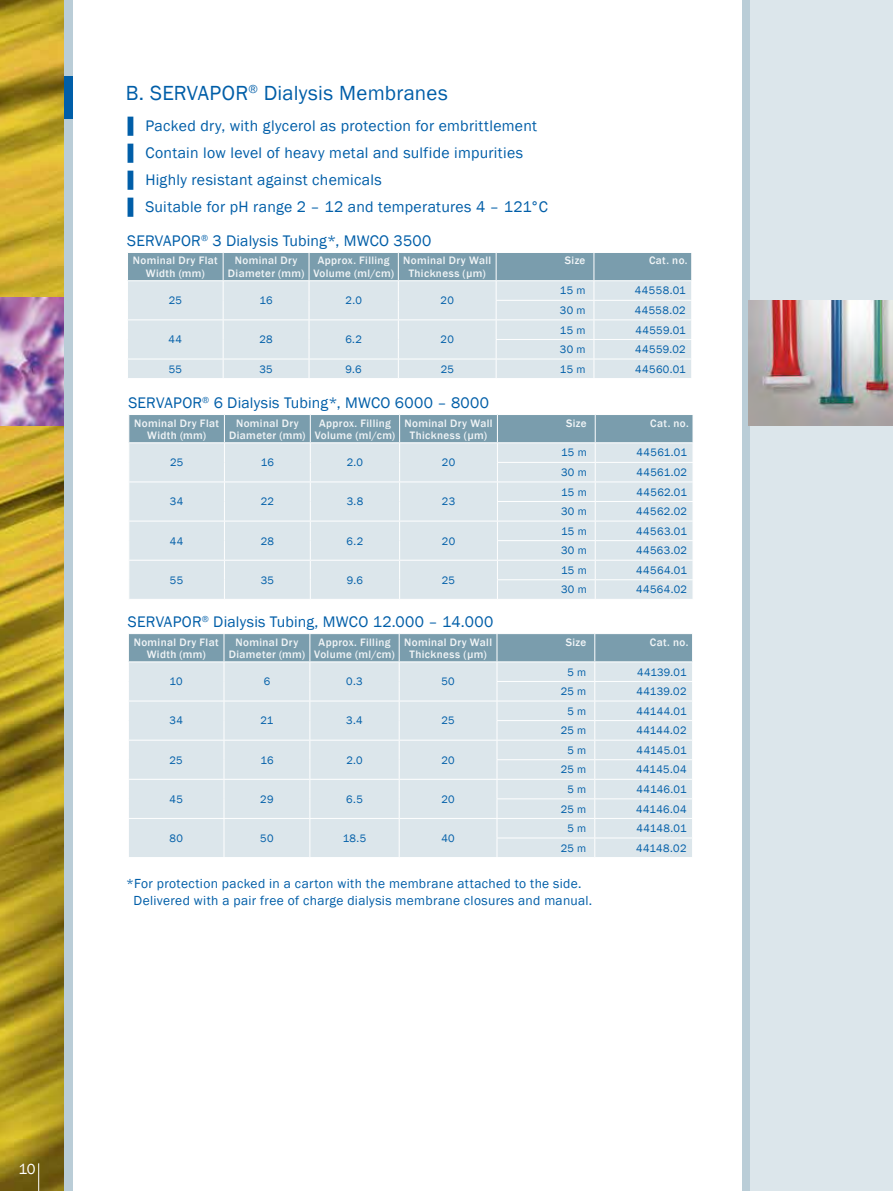
<style>
.page{position:relative;width:893px;height:1191px;background:#fff}
.page>*{position:absolute;margin:0;border:0;box-sizing:border-box;transform-origin:0 0}
.t1{font:21px "Franklin Gothic";letter-spacing:.015em;color:#005ea8}
.t2{font:15.75px/27px "Franklin Gothic";letter-spacing:.015em;color:#005ea8}
.t3{font:15px "Franklin Gothic";color:#fff}
.t4{font:13.5px/16.5px "Franklin Gothic";letter-spacing:.025em;color:#005ea8}
.t5{font:11.1px "Franklin Gothic";letter-spacing:.03em;color:#005ea8}
.t6{font:500 11.1px/12px "Franklin Gothic";letter-spacing:.035em;color:#f1f5f7;text-align:center}
.t7{font:10.95px "Franklin Gothic";letter-spacing:.03em;color:#005ea8}
.s1{font-family:"Arial"}
</style>
<div class="page">
<img style="left:0;top:0;width:64px;height:1191px">
<div style="left:64px;top:0;width:8px;height:1191px;background:#bacdd7"></div>
<div style="left:742px;top:0;width:8px;height:1191px;background:#bacdd7"></div>
<img style="left:0;top:298px;width:64px;height:127px">
<div style="left:64px;top:77px;width:8px;height:42px;background:#005ea8"></div>
<svg style="left:38px;top:1163px;width:1px;height:28px"></svg>
<div style="left:750px;top:0;width:143px;height:1191px;background:#dce6eb"></div>
<svg style="left:128px;top:633px;width:565px;height:224px;background:#d1dee4"></svg>
<img style="left:748px;top:301px;width:145px;height:124px">
<svg style="left:127px;top:252px;width:565px;height:126px;background:#c8d7de"></svg>
<svg style="left:128px;top:414px;width:565px;height:185px;background:#cfdce2"></svg>
<h1 class="t1" style="left:126px;top:80px;width:324px">B. SERVAPOR<sup>®</sup> Dialysis Membranes</h1>
<h2 class="t2" style="left:122px;top:113px;width:427px"><span class="s1">▐</span> Packed dry, with glycerol as protection for embrittlement <span class="s1">▐</span> Contain low level of heavy metal and sulfide impurities<br><span class="s1">▐</span> Highly resistant against chemicals<br><span class="s1">▐</span> Suitable for pH range 2 – 12 and temperatures 4 – 121°C</h2>
<h2 class="t2" style="left:127px;top:228px;width:306px">SERVAPOR<sup>®</sup> 3 Dialysis Tubing*, MWCO 3500</h2>
<p class="t6" style="left:133px;top:255px;width:86px">Nominal Dry Flat<br>Width (mm)</p>
<p class="t6" style="left:228px;top:255px;width:78px">Nominal Dry<br>Diameter (mm)</p>
<p class="t6" style="left:313px;top:255px;width:82px">Approx. Filling<br>Volume (ml/cm)</p>
<p class="t6" style="left:403px;top:255px;width:89px">Nominal Dry Wall<br>Thickness (µm)</p>
<p class="t6" style="left:565px;top:255px;width:22px">Size</p>
<p class="t6" style="left:649px;top:255px;width:40px">Cat. no.</p>
<p class="t5" style="left:169px;top:294px;width:15px">25</p>
<p class="t5" style="left:260px;top:294px;width:15px">16</p>
<p class="t5" style="left:346px;top:294px;width:18px">2.0</p>
<p class="t5" style="left:441px;top:294px;width:15px">20</p>
<p class="t5" style="left:560px;top:284px;width:27px">15 m</p>
<p class="t5" style="left:635px;top:284px;width:52px">44558.01</p>
<p class="t5" style="left:560px;top:303px;width:27px">30 m</p>
<p class="t5" style="left:635px;top:303px;width:53px">44558.02</p>
<p class="t5" style="left:169px;top:333px;width:15px">44</p>
<p class="t5" style="left:259px;top:333px;width:15px">28</p>
<p class="t5" style="left:345px;top:333px;width:18px">6.2</p>
<p class="t5" style="left:441px;top:333px;width:15px">20</p>
<p class="t5" style="left:560px;top:323px;width:27px">15 m</p>
<p class="t5" style="left:635px;top:323px;width:52px">44559.01</p>
<p class="t5" style="left:560px;top:342px;width:27px">30 m</p>
<p class="t5" style="left:635px;top:342px;width:52px">44559.02</p>
<p class="t5" style="left:169px;top:362px;width:15px">55</p>
<p class="t5" style="left:259px;top:362px;width:15px">35</p>
<p class="t5" style="left:346px;top:362px;width:18px">9.6</p>
<p class="t5" style="left:441px;top:362px;width:15px">25</p>
<p class="t5" style="left:560px;top:362px;width:27px">15 m</p>
<p class="t5" style="left:635px;top:362px;width:52px">44560.01</p>
<h2 class="t2" style="left:128px;top:390px;width:362px">SERVAPOR<sup>®</sup> 6 Dialysis Tubing*, MWCO 6000 – 8000</h2>
<p class="t6" style="left:134px;top:417px;width:86px">Nominal Dry Flat<br>Width (mm)</p>
<p class="t6" style="left:229px;top:417px;width:78px">Nominal Dry<br>Diameter (mm)</p>
<p class="t6" style="left:315px;top:417px;width:82px">Approx. Filling<br>Volume (ml/cm)</p>
<p class="t6" style="left:405px;top:417px;width:89px">Nominal Dry Wall<br>Thickness (µm)</p>
<p class="t6" style="left:566px;top:417px;width:22px">Size</p>
<p class="t6" style="left:650px;top:417px;width:40px">Cat. no.</p>
<p class="t5" style="left:170px;top:456px;width:15px">25</p>
<p class="t5" style="left:261px;top:456px;width:15px">16</p>
<p class="t5" style="left:347px;top:456px;width:18px">2.0</p>
<p class="t5" style="left:442px;top:456px;width:15px">20</p>
<p class="t5" style="left:561px;top:446px;width:27px">15 m</p>
<p class="t5" style="left:637px;top:446px;width:52px">44561.01</p>
<p class="t5" style="left:561px;top:465px;width:27px">30 m</p>
<p class="t5" style="left:636px;top:465px;width:52px">44561.02</p>
<p class="t5" style="left:170px;top:495px;width:15px">34</p>
<p class="t5" style="left:261px;top:495px;width:15px">22</p>
<p class="t5" style="left:347px;top:495px;width:18px">3.8</p>
<p class="t5" style="left:442px;top:495px;width:15px">23</p>
<p class="t5" style="left:170px;top:534px;width:15px">44</p>
<p class="t5" style="left:261px;top:534px;width:15px">28</p>
<p class="t5" style="left:347px;top:534px;width:18px">6.2</p>
<p class="t5" style="left:442px;top:534px;width:15px">20</p>
<p class="t5" style="left:170px;top:573px;width:15px">55</p>
<p class="t5" style="left:261px;top:573px;width:15px">35</p>
<p class="t5" style="left:347px;top:573px;width:18px">9.6</p>
<p class="t5" style="left:442px;top:573px;width:15px">25</p>
<p class="t5" style="left:561px;top:485px;width:27px">15 m</p>
<p class="t5" style="left:636px;top:485px;width:52px">44562.01</p>
<p class="t5" style="left:561px;top:504px;width:27px">30 m</p>
<p class="t5" style="left:636px;top:504px;width:52px">44562.02</p>
<p class="t5" style="left:561px;top:524px;width:27px">15 m</p>
<p class="t5" style="left:636px;top:524px;width:52px">44563.01</p>
<p class="t5" style="left:561px;top:544px;width:27px">30 m</p>
<p class="t5" style="left:636px;top:544px;width:53px">44563.02</p>
<p class="t5" style="left:561px;top:563px;width:27px">15 m</p>
<p class="t5" style="left:636px;top:563px;width:52px">44564.01</p>
<p class="t5" style="left:561px;top:583px;width:27px">30 m</p>
<p class="t5" style="left:636px;top:583px;width:52px">44564.02</p>
<h2 class="t2" style="left:128px;top:609px;width:367px">SERVAPOR<sup>®</sup> Dialysis Tubing, MWCO 12.000 – 14.000</h2>
<p class="t6" style="left:134px;top:636px;width:86px">Nominal Dry Flat<br>Width (mm)</p>
<p class="t6" style="left:229px;top:636px;width:78px">Nominal Dry<br>Diameter (mm)</p>
<p class="t6" style="left:314px;top:636px;width:82px">Approx. Filling<br>Volume (ml/cm)</p>
<p class="t6" style="left:404px;top:636px;width:89px">Nominal Dry Wall<br>Thickness (µm)</p>
<p class="t6" style="left:566px;top:636px;width:22px">Size</p>
<p class="t6" style="left:650px;top:636px;width:40px">Cat. no.</p>
<p class="t5" style="left:170px;top:675px;width:15px">10</p>
<p class="t5" style="left:264px;top:675px;width:8px">6</p>
<p class="t5" style="left:346px;top:675px;width:18px">0.3</p>
<p class="t5" style="left:441px;top:675px;width:15px">50</p>
<p class="t5" style="left:568px;top:665px;width:20px">5 m</p>
<p class="t7" style="left:637px;top:665px;width:51px">44139.01</p>
<p class="t5" style="left:561px;top:684px;width:27px">25 m</p>
<p class="t5" style="left:636px;top:684px;width:52px">44139.02</p>
<p class="t5" style="left:169px;top:714px;width:15px">34</p>
<p class="t5" style="left:260px;top:714px;width:15px">21</p>
<p class="t5" style="left:346px;top:714px;width:18px">3.4</p>
<p class="t5" style="left:441px;top:714px;width:15px">25</p>
<p class="t5" style="left:170px;top:753px;width:15px">25</p>
<p class="t5" style="left:260px;top:753px;width:15px">16</p>
<p class="t5" style="left:346px;top:753px;width:18px">2.0</p>
<p class="t5" style="left:441px;top:753px;width:15px">20</p>
<p class="t5" style="left:169px;top:792px;width:15px">45</p>
<p class="t5" style="left:260px;top:792px;width:15px">29</p>
<p class="t5" style="left:346px;top:792px;width:18px">6.5</p>
<p class="t5" style="left:441px;top:792px;width:15px">20</p>
<p class="t5" style="left:169px;top:831px;width:15px">80</p>
<p class="t5" style="left:260px;top:831px;width:15px">50</p>
<p class="t5" style="left:343px;top:831px;width:25px">18.5</p>
<p class="t5" style="left:441px;top:831px;width:15px">40</p>
<p class="t5" style="left:567px;top:704px;width:20px">5 m</p>
<p class="t5" style="left:637px;top:704px;width:52px">44144.01</p>
<p class="t5" style="left:561px;top:723px;width:27px">25 m</p>
<p class="t5" style="left:636px;top:723px;width:52px">44144.02</p>
<p class="t5" style="left:567px;top:743px;width:20px">5 m</p>
<p class="t5" style="left:637px;top:743px;width:51px">44145.01</p>
<p class="t5" style="left:561px;top:763px;width:27px">25 m</p>
<p class="t5" style="left:636px;top:763px;width:52px">44145.04</p>
<p class="t5" style="left:567px;top:782px;width:20px">5 m</p>
<p class="t5" style="left:637px;top:782px;width:51px">44146.01</p>
<p class="t5" style="left:561px;top:802px;width:27px">25 m</p>
<p class="t5" style="left:636px;top:802px;width:52px">44146.04</p>
<p class="t5" style="left:568px;top:821px;width:20px">5 m</p>
<p class="t5" style="left:636px;top:821px;width:52px">44148.01</p>
<p class="t5" style="left:561px;top:841px;width:27px">25 m</p>
<p class="t5" style="left:636px;top:841px;width:52px">44148.02</p>
<p class="t4" style="left:134px;top:876px;width:460px;text-indent:-7px">*For protection packed in a carton with the membrane attached to the side.<br>Delivered with a pair free of charge dialysis membrane closures and manual.</p>
<h3 class="t3" style="left:18px;top:1159px;width:19px">10</h3>
</div>
